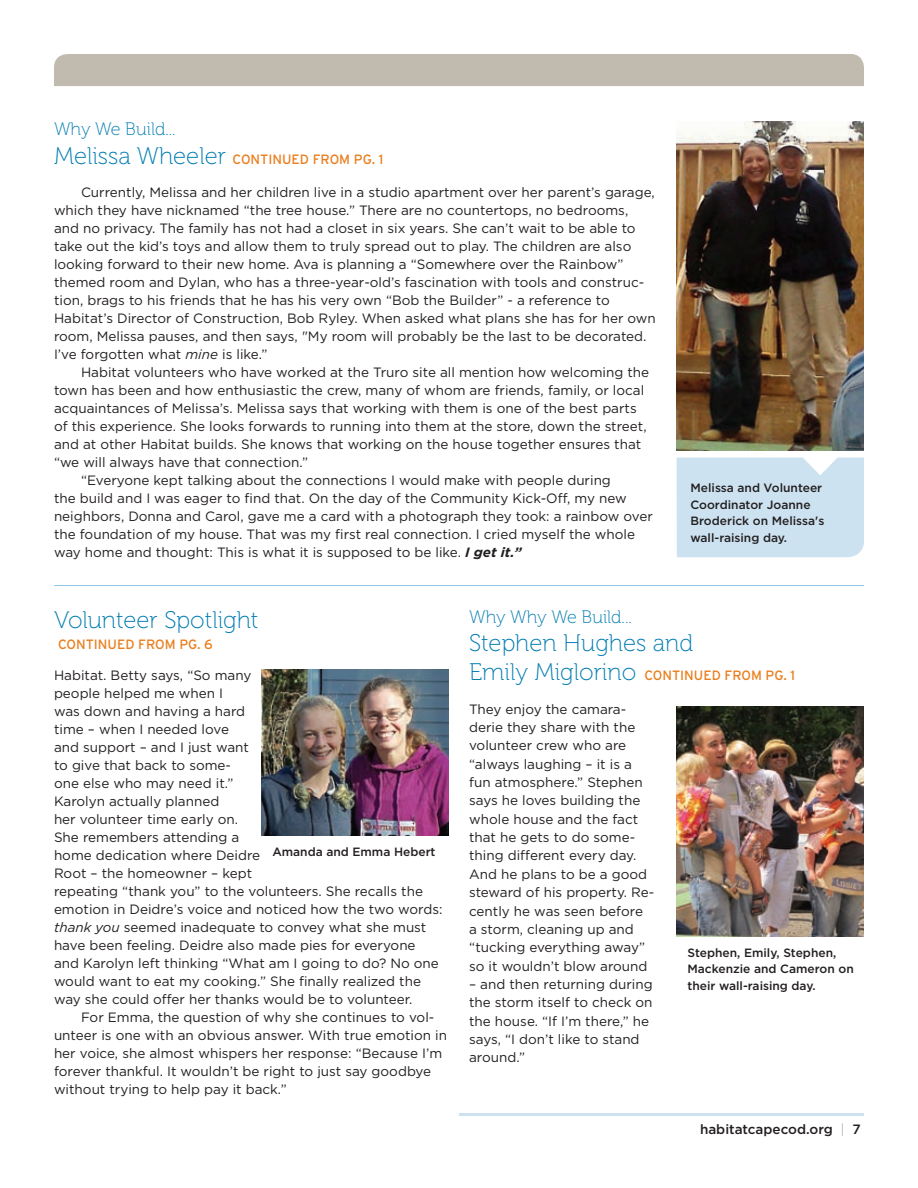
<style>
.page{position:relative;width:918px;height:1188px;background:#fff}
.page>*{position:absolute;margin:0;border:0;box-sizing:border-box;transform-origin:0 0}
.t1{font:24px "Museo 100";color:#007cb1}
.t2{font:18px "Museo 100";color:#007cb1}
.t3{font:13.5px/18px "Gotham";color:#231f20}
.t4{font:13.5px "Interstate";color:#ea7e1d}
.t5{font:500 13.5px "Gotham";color:#231f20}
.t6{font:500 12px/16.5px "Gotham";color:#231f20}
.s1{font-family:"Museo 100";font-size:24px;color:#007cb1}
.s2{font-style:italic}
.s3{font-weight:700;font-style:italic}
.s4{font-weight:100}
</style>
<div class="page">
<div style="left:54px;top:54px;width:810px;height:32px;background:#c1bbaf"></div>
<hr style="left:459px;top:1114px;width:405px;height:2px;background:#cce2f0">
<img style="left:677px;top:122px;width:187px;height:328px">
<div style="left:677px;top:458px;width:187px;height:99px;background:#cce2f0"></div>
<hr style="left:54px;top:585px;width:810px;height:1px;background:#8fc3e9">
<img style="left:677px;top:706px;width:187px;height:230px">
<img style="left:262px;top:669px;width:187px;height:167px">
<h2 class="t2" style="left:54px;top:119px;width:123px">Why We Build...</h2>
<p class="t4" style="left:54px;top:151px;width:331px"><span class="s1">Melissa Wheeler</span> CONTINUED FROM PG. 1</p>
<p class="t3" style="left:54px;top:183px;width:603px;text-indent:27px">Currently, Melissa and her children live in a studio apartment over her parent’s garage, which they have nicknamed “the tree house.” There are no countertops, no bedrooms, and no privacy. The family has not had a closet in six years. She can’t wait to be able to take out the kid’s toys and allow them to truly spread out to play. The children are also looking forward to their new home. Ava is planning a “Somewhere over the Rainbow” themed room and Dylan, who has a three-year-old’s fascination with tools and construc&shy;tion, brags to his friends that he has his very own “Bob the Builder” - a reference to Habitat’s director of construction, Bob Ryley. When asked what plans she has for her own room, Melissa pauses, and then says, "My room will probably be the last to be decorated.<br>I’ve forgotten what <span class="s2">mine</span> is like.”</p>
<p class="t3" style="left:81px;top:363px;width:570px">Habitat volunteers who have worked at the Truro site all mention how welcoming the</p>
<p class="t3" style="left:54px;top:381px;width:592px">town has been and how enthusiastic the crew, many of whom are friends, family, or local</p>
<p class="t3" style="left:54px;top:399px;width:584px">acquaintances of Melissa’s. Melissa says that working with them is one of the best parts</p>
<p class="t3" style="left:54px;top:417px;width:594px">of this experience. She looks forwards to running into them at the store, down the street,</p>
<p class="t3" style="left:54px;top:435px;width:589px">and at other Habitat builds. She knows that working on the house together ensures that</p>
<p class="t3" style="left:54px;top:453px;width:256px">“we will always have that connection.”</p>
<p class="t3" style="left:81px;top:471px;width:531px">“Everyone kept talking about the connections I would make with people during</p>
<p class="t3" style="left:54px;top:489px;width:574px">the build and I was eager to find that. On the day of the Community Kick-Off, my new</p>
<p class="t3" style="left:54px;top:507px;width:600px">neighbors, Donna and Carol, gave me a card with a photograph they took: a rainbow over</p>
<p class="t3" style="left:54px;top:525px;width:583px">the foundation of my house. That was my first real connection. I cried myself the whole</p>
<p class="t3" style="left:54px;top:543px;width:469px">way home and thought: This is what it is supposed to be like. <span class="s3">I get it.”</span></p>
<p class="t6" style="left:690px;top:480px;width:136px">Melissa and Volunteer<br>Coordinator Joanne<br>Broderick on Melissa's wall-raising day.</p>
<h1 class="t1" style="left:54px;top:607px;width:206px">Volunteer Spotlight</h1>
<p class="t4" style="left:58px;top:637px;width:156px">CONTINUED FROM PG. 6</p>
<h2 class="t2" style="left:469px;top:607px;width:164px">Why Why We Build...</h2>
<h1 class="t1" style="left:469px;top:630px;width:226px">Stephen Hughes and</h1>
<p class="t3" style="left:54px;top:666px;width:199px">Habitat. Betty says, “So many</p>
<p class="t4" style="left:469px;top:668px;width:328px"><span class="s1">Emily Miglorino</span> CONTINUED FROM PG. 1</p>
<p class="t3" style="left:54px;top:684px;width:390px">people helped me when I<br>was down and having a hard<br>time – when I needed love<br>and support – and I just want<br>to give that back to some-<br>one else who may need it.”<br>Karolyn actually planned<br>her volunteer time early on.<br>She remembers attending a<br>home dedication where Deidre<br>Root – the homeowner – kept<br>repeating “thank you” to the volunteers. She recalls the emotion in Deidre’s voice and noticed how the two words: <span class="s2">thank you</span> seemed inadequate to convey what she must have been feeling. Deidre also made pies for everyone and Karolyn left thinking “What am I going to do? No one would want to eat my cooking.” She finally realized the way she could offer her thanks would be to volunteer.</p>
<p class="t3" style="left:54px;top:1008px;width:395px;text-indent:27px">For Emma, the question of why she continues to vol&shy;unteer is one with an obvious answer. With true emotion in her voice, she almost whispers her response: “Because I’m forever thankful. It wouldn’t be right to just say goodbye without trying to help pay it back.”</p>
<p class="t3" style="left:469px;top:699px;width:187px">They enjoy the camara&shy;derie they share with the volunteer crew who are “always laughing – it is a fun atmosphere.” Stephen says he loves building the whole house and the fact that he gets to do some&shy;thing different every day.<br>And he plans to be a good steward of his property. Re&shy;cently he was seen before<br>a storm, cleaning up and “tucking everything away” so it wouldn’t blow around</p>
<p class="t3" style="left:469px;top:975px;width:185px">– and then returning during the storm itself to check on the house. “If I’m there,” he says, “I don’t like to stand around.”</p>
<p class="t6" style="left:272px;top:843px;width:165px">Amanda and Emma Hebert</p>
<p class="t6" style="left:687px;top:944px;width:168px">Stephen, Emily, Stephen,<br>Mackenzie and Cameron on their wall-raising day.</p>
<p class="t5" style="left:700px;top:1121px;width:162px">habitatcapecod.org <span class="s4">|</span> 7</p>
</div>
